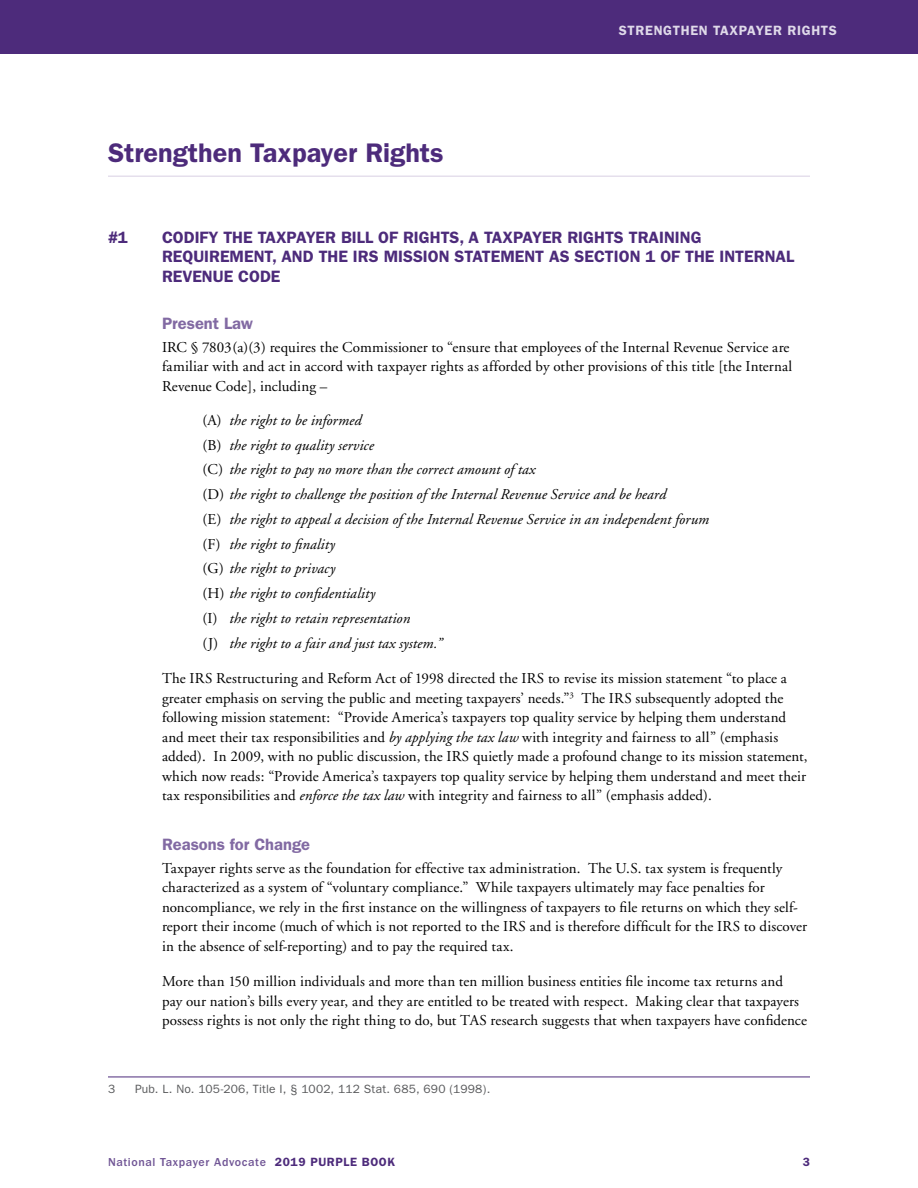
<style>
.page{position:relative;width:918px;height:1188px;background:#fff}
.page>*{position:absolute;margin:0;border:0;box-sizing:border-box;transform-origin:0 0}
.t1{font:600 27px "Franklin Gothic";color:#4d2b7b}
.t2{font:600 16.5px/19.8px "Franklin Gothic";color:#4d2b7b}
.t3{font:600 16.5px "Franklin Gothic";color:#826aa3}
.t4{font:15px/19.5px "Adobe Garamond";letter-spacing:.01em;color:#000}
.t5{font:italic 15px/24.8px "Adobe Garamond";letter-spacing:.005em;color:#000}
.t6{font:600 13.5px "Franklin Gothic";letter-spacing:.05em;color:#dfd9e9}
.t7{font:12px "Franklin Gothic";letter-spacing:.015em;color:#58595b}
.t8{font:500 12px "Franklin Gothic";letter-spacing:.05em;color:#705595}
.t9{font:600 12px "Franklin Gothic";color:#4d2b7b}
.s1{font-style:normal}
.s2{font-style:italic}
.s3{font-weight:600;color:#4d2b7b}
</style>
<div class="page">
<div style="left:0;top:0;width:918px;height:54px;background:#4d2b7b"></div>
<hr style="left:108px;top:176px;width:702px;height:1px;background:#e5dfec">
<hr style="left:108px;top:1077px;width:702px;height:1px;background:#4d2b7b">
<h1 class="t1" style="left:108px;top:137px;width:337px">Strengthen Taxpayer Rights</h1>
<p class="t6" style="left:619px;top:23px;width:218px">Strengthen Taxpayer Rights</p>
<p class="t2" style="left:108px;top:227px;width:21px">#1</p>
<p class="t2" style="left:162px;top:227px;width:262px">CODIFY TH E TAXPAYER BILL OF RIGHT</p>
<p class="t2" style="left:450px;top:227px;width:139px">S, A TAXPAYER RIGHT</p>
<p class="t2" style="left:162px;top:227px;width:634px;text-indent:452px">S TRAINING<br>REQUIREMENT, AN D TH E IRS MISSION STATEMENT AS SECTION 1 OF TH E INTERNAL<br>REVENUE CODE</p>
<p class="t3" style="left:162px;top:314px;width:92px">Present Law</p>
<p class="t4" style="left:162px;top:338px;width:632px">IRC § 7803(a)(3) requires the Commissioner to “ensure that employees of the Internal Revenue Service are familiar with and act in accord with taxpayer rights as afforded by other provisions of this title [the Internal<br>Revenue Code], including –</p>
<p class="t5" style="left:202px;top:408px;width:508px"><span class="s1">(A)</span> the right to be informed<br><span class="s1">(B)</span> the right to quality service<br><span class="s1">(C)</span> the right to pay no more than the correct amount of tax<br><span class="s1">(D)</span> the right to challenge the position of the Internal Revenue Service and be heard<br><span class="s1">(E)</span> the right to appeal a decision of the Internal Revenue Service in an independent forum <span class="s1">(F)</span> the right to finality<br><span class="s1">(G)</span> the right to privacy<br><span class="s1">(H)</span> the right to confidentiality<br><span class="s1">(I)</span> the right to retain representation<br><span class="s1">(J)</span> the right to a fair and just tax system.”</p>
<p class="t4" style="left:162px;top:669px;width:647px">The IRS Restructuring and Reform Act of 1998 directed the IRS to revise its mission statement “to place a greater emphasis on serving the public and meeting taxpayers’ needs.”<sup>3</sup> The IRS subsequently adopted the following mission statement: “Provide America’s taxpayers top quality service by helping them understand and meet their tax responsibilities and <span class="s2">by applying the tax law</span> with integrity and fairness to all” (emphasis added). In 2009, with no public discussion, the IRS quietly made a profound change to its mission statement, which now reads: “Provide America’s taxpayers top quality service by helping them understand and meet their tax responsibilities and <span class="s2">enforce the tax law</span> with integrity and fairness to all” (emphasis added).</p>
<p class="t3" style="left:162px;top:834px;width:150px">Reasons for Change</p>
<p class="t4" style="left:162px;top:858px;width:647px">Taxpayer rights serve as the foundation for effective tax administration. The U.S. tax system is frequently characterized as a system of “voluntary compliance.” While taxpayers ultimately may face penalties for noncompliance, we rely in the first instance on the willingness of taxpayers to file returns on which they self&shy;report their income (much of which is not reported to the IRS and is therefore difficult for the IRS to discover in the absence of self-reporting) and to pay the required tax.</p>
<p class="t4" style="left:162px;top:972px;width:647px">More than 150 million individuals and more than ten million business entities file income tax returns and<br>pay our nation’s bills every year, and they are entitled to be treated with respect. Making clear that taxpayers possess rights is not only the right thing to do, but TAS research suggests that when taxpayers have confidence</p>
<p class="t7" style="left:108px;top:1082px;width:9px">3</p>
<p class="t7" style="left:135px;top:1083px;width:357px">Pub. L. No. 105-206, Title I, § 1002, 112 Stat. 685, 690 (1998).</p>
<p class="t8" style="left:108px;top:1155px;width:289px">National Taxpayer Advocate <span class="s3">2019 PURPLE BOOK</span></p>
<p class="t9" style="left:803px;top:1154px;width:9px">3</p>
</div>
